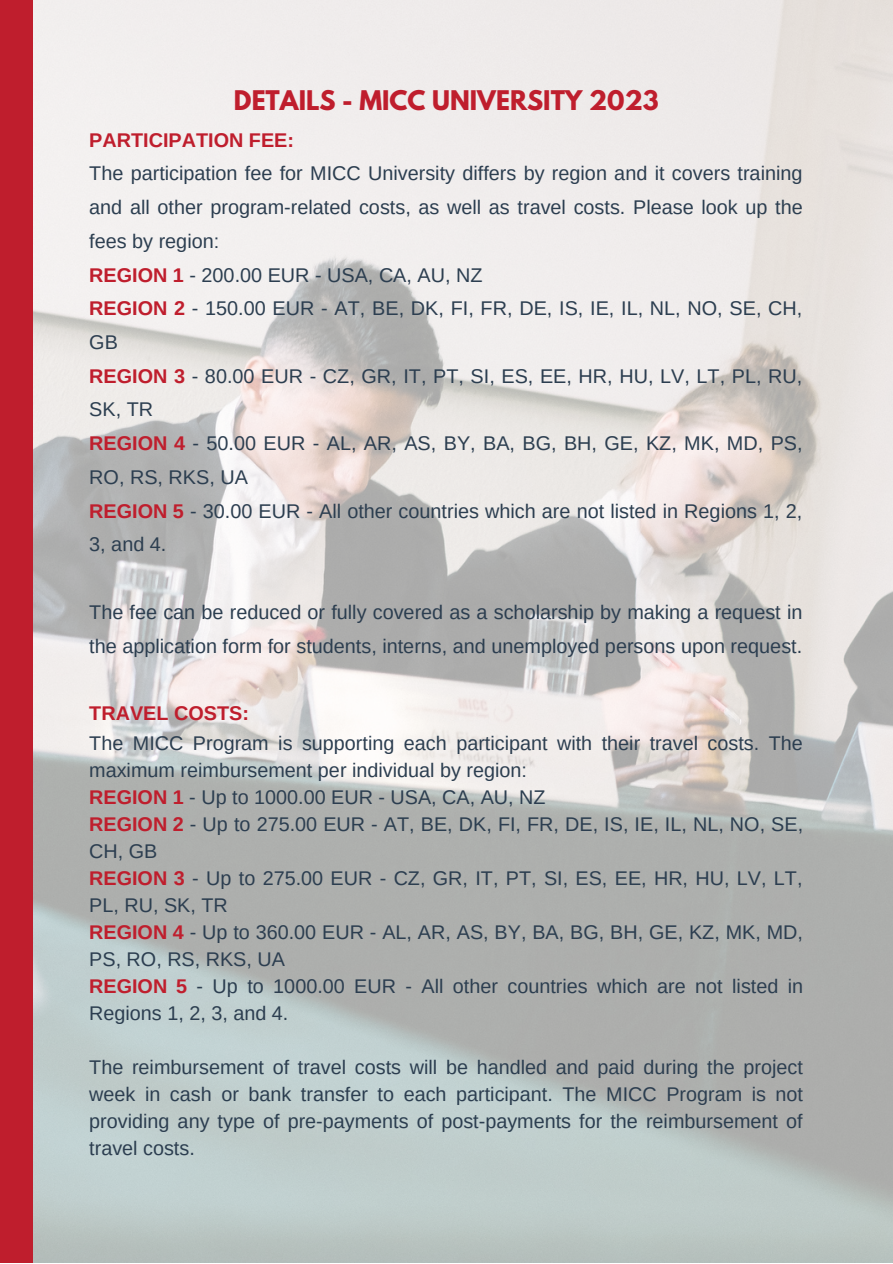
<style>
.page{position:relative;width:893px;height:1264px;background:#fff}
.page>*{position:absolute;margin:0;border:0;box-sizing:border-box;transform-origin:0 0}
.t1{font:700 24px "League Spartan";color:#bf1e2d}
.t2{font:19.8px/27px "Arimo";color:#2c3e50}
.t3{font:19.8px/33.8px "Arimo";color:#2c3e50}
.t4{font:700 19.8px "Arimo";color:#bf1e2d}
.s1{font-weight:700;color:#bf1e2d}
</style>
<div class="page">
<img style="left:32px;top:0;width:860px;height:1262px">
<div style="left:0;top:0;width:32px;height:1262px;background:#bf1e2d"></div>
<p class="t1" style="left:234px;top:88px;width:426px">DETAILS - MICC UNIVERSITY 2023</p>
<p class="t4" style="left:89px;top:129px;width:206px">PARTICIPATION FEE:</p>
<p class="t3" style="left:89px;top:156px;width:715px">The participation fee for MICC University differs by region and it covers training and all other program-related costs, as well as travel costs. Please look up the fees by region:<br><span class="s1">REGION 1</span> - 200.00 EUR - USA, CA, AU, NZ<br><span class="s1">REGION 2</span> - 150.00 EUR - AT, BE, DK, FI, FR, DE, IS, IE, IL, NL, NO, SE, CH, GB<br><span class="s1">REGION 3</span> - 80.00 EUR - CZ, GR, IT, PT, SI, ES, EE, HR, HU, LV, LT, PL, RU, SK, TR<br><span class="s1">REGION 4</span> - 50.00 EUR - AL, AR, AS, BY, BA, BG, BH, GE, KZ, MK, MD, PS, RO, RS, RKS, UA<br><span class="s1">REGION 5</span> - 30.00 EUR - All other countries which are not listed in Regions 1, 2, 3, and 4.</p>
<p class="t3" style="left:89px;top:595px;width:714px">The fee can be reduced or fully covered as a scholarship by making a request in the application form for students, interns, and unemployed persons upon request.</p>
<p class="t4" style="left:89px;top:702px;width:161px">TRAVEL COSTS:</p>
<p class="t2" style="left:89px;top:730px;width:715px">The MICC Program is supporting each participant with their travel costs. The maximum reimbursement per individual by region:<br><span class="s1">REGION 1</span> - Up to 1000.00 EUR - USA, CA, AU, NZ<br><span class="s1">REGION 2</span> - Up to 275.00 EUR - AT, BE, DK, FI, FR, DE, IS, IE, IL, NL, NO, SE, CH, GB<br><span class="s1">REGION 3</span> - Up to 275.00 EUR - CZ, GR, IT, PT, SI, ES, EE, HR, HU, LV, LT, PL, RU, SK, TR<br><span class="s1">REGION 4</span> - Up to 360.00 EUR - AL, AR, AS, BY, BA, BG, BH, GE, KZ, MK, MD, PS, RO, RS, RKS, UA<br><span class="s1">REGION 5</span> - Up to 1000.00 EUR - All other countries which are not listed in Regions 1, 2, 3, and 4.</p>
<p class="t2" style="left:89px;top:1053px;width:715px;text-align:justify">The reimbursement of travel costs will be handled and paid during the project week in cash or bank transfer to each participant. The MICC Program is not providing any type of pre-payments of post-payments for the reimbursement of travel costs.</p>
</div>
